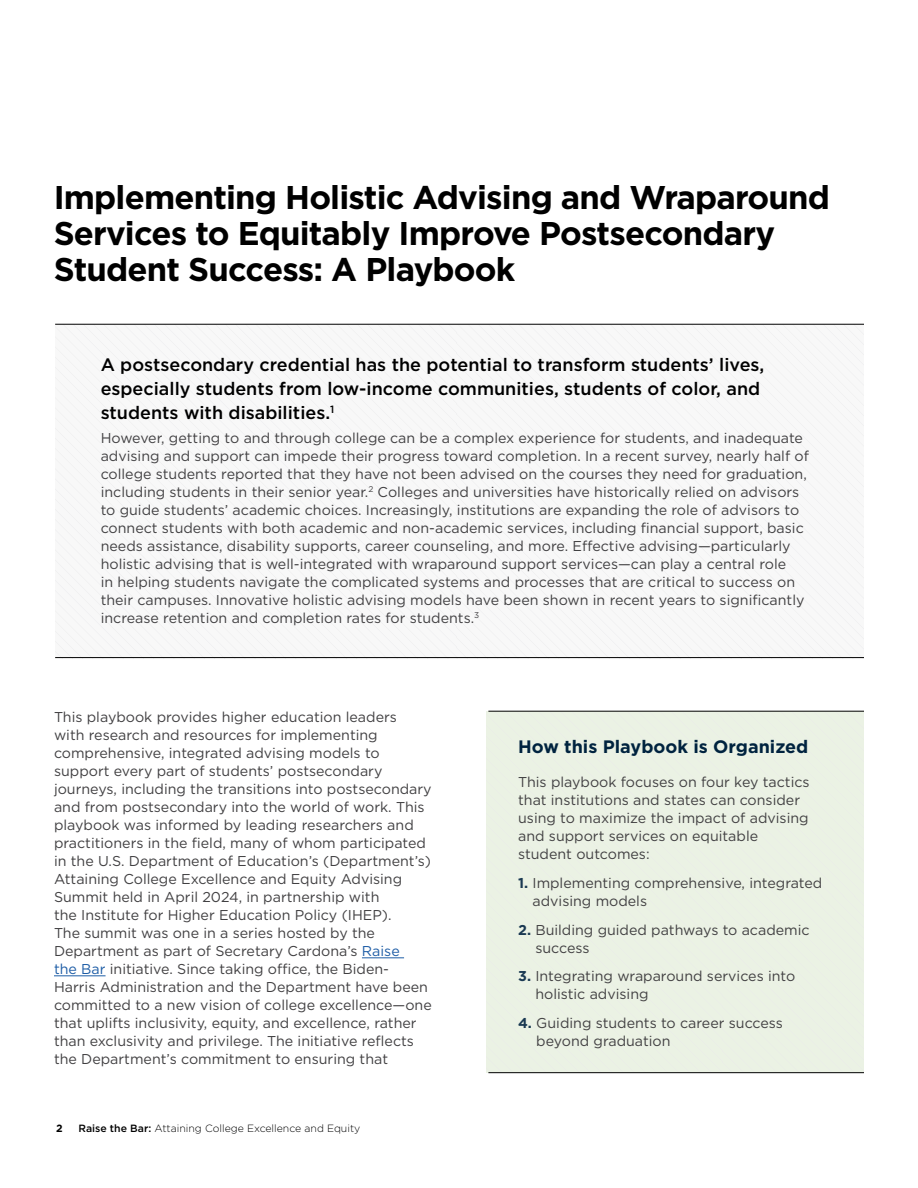
<style>
.page{position:relative;width:918px;height:1188px;background:#fff}
.page>*{position:absolute;margin:0;border:0;box-sizing:border-box;transform-origin:0 0}
.t1{font:700 32.85px/36.2px "Gotham";letter-spacing:-.025em;color:#000}
.Lead_in{font:500 18px/24px "Gotham";color:#000}
.Lead_in-2{font:700 18px "Gotham";color:#00233f}
.Body_Text{font:14.25px/18px "Gotham";color:#414042}
.t2{font:300 10.5px "Gotham";color:#000}
.t3{font:700 10.5px "Gotham";color:#000}
.s1{color:#1e5da6}
.s2{font-weight:500}
.s3{font-weight:700;color:#1a3952}
</style>
<div class="page">
<svg style="left:55px;top:325px;width:809px;height:332px"></svg>
<hr style="left:55px;top:324px;width:809px;height:1px;background:#000">
<hr style="left:55px;top:657px;width:809px;height:1px;background:#000">
<div style="left:486px;top:711px;width:378px;height:362px;background:#ebf2e4"></div>
<hr style="left:488px;top:711px;width:376px;height:1px;background:#000">
<hr style="left:488px;top:1072px;width:376px;height:1px;background:#000">
<hr style="left:362px;top:957px;width:42px;height:1px;background:#1e5da6">
<hr style="left:54px;top:975px;width:52px;height:1px;background:#1e5da6">
<h1 class="t1" style="left:54px;top:179px;width:778px">Implementing Holistic Advising and Wraparound<br>Services to Equitably Improve Postsecondary<br>Student Success: A Playbook</h1>
<p class="Lead_in" style="left:101px;top:353px;width:665px">A postsecondary credential has the potential to transform students’ lives, especially students from low-income communities, students of color, and students with disabilities.<sup>1</sup></p>
<p class="Body_Text" style="left:101px;top:428px;width:710px">However, getting to and through college can be a complex experience for students, and inadequate advising and support can impede their progress toward completion. In a recent survey, nearly half of college students reported that they have not been advised on the courses they need for graduation, including students in their senior year.<sup>2</sup> Colleges and universities have historically relied on advisors to guide students’ academic choices. Increasingly, institutions are expanding the role of advisors to connect students with both academic and non-academic services, including financial support, basic needs assistance, disability supports, career counseling, and more. Effective advising—particularly holistic advising that is well-integrated with wraparound support services—can play a central role<br>in helping students navigate the complicated systems and processes that are critical to success on their campuses. Innovative holistic advising models have been shown in recent years to significantly increase retention and completion rates for students.<sup>3</sup></p>
<p class="Body_Text" style="left:54px;top:708px;width:379px">This playbook provides higher education leaders<br>with research and resources for implementing comprehensive, integrated advising models to support every part of students’ postsecondary journeys, including the transitions into postsecondary and from postsecondary into the world of work. This playbook was informed by leading researchers and practitioners in the field, many of whom participated in the U.S. Department of Education’s (Department’s)<br>Attaining College Excellence and Equity Advising Summit held in April 2024, in partnership with<br>the Institute for Higher Education Policy (IHEP).<br>The summit was one in a series hosted by the Department as part of Secretary Cardona’s <span class="s1">Raise<br>the Bar</span> initiative. Since taking office, the Biden-Harris Administration and the Department have been committed to a new vision of college excellence—one that uplifts inclusivity, equity, and excellence, rather than exclusivity and privilege. The initiative reflects the Department’s commitment to ensuring that</p>
<p class="t3" style="left:56px;top:1121px;width:8px">2</p>
<p class="t2" style="left:78px;top:1121px;width:283px"><span class="s2">Raise the Bar:</span> Attaining College Excellence and Equity</p>
<p class="Lead_in-2" style="left:518px;top:735px;width:292px">How this Playbook is Organized</p>
<p class="Body_Text" style="left:518px;top:773px;width:293px">This playbook focuses on four key tactics that institutions and states can consider using to maximize the impact of advising and support services on equitable student outcomes:</p>
<p class="Body_Text" style="left:533px;top:874px;width:291px;text-indent:-14px"><span class="s3">1.</span> Implementing comprehensive, integrated advising models</p>
<p class="Body_Text" style="left:535px;top:920px;width:276px;text-indent:-17px"><span class="s3">2.</span> Building guided pathways to academic success</p>
<p class="Body_Text" style="left:535px;top:967px;width:262px;text-indent:-17px"><span class="s3">3.</span> Integrating wraparound services into holistic advising</p>
<p class="Body_Text" style="left:536px;top:1014px;width:248px;text-indent:-18px"><span class="s3">4.</span> Guiding students to career success beyond graduation</p>
</div>
